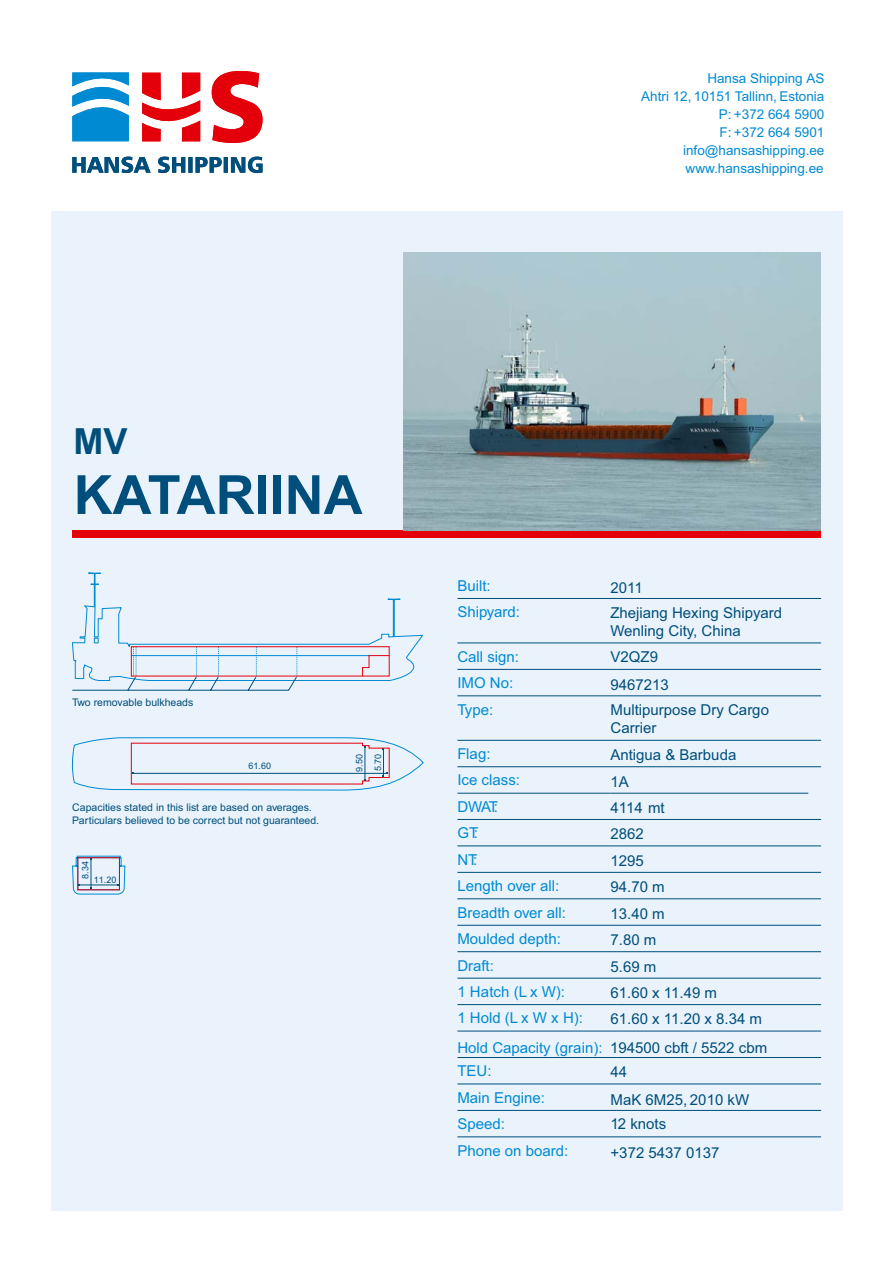
<style>
.page{position:relative;width:893px;height:1262px;background:#fff}
.page>*{position:absolute;margin:0;border:0;box-sizing:border-box;transform-origin:0 0}
.t1{font:700 54px "Arial";color:#004e7b}
.t2{font:700 36px "Arial";color:#004e7b}
.t3{font:15px/18px "Arial";color:#004e7b}
.t4{font:15px "Arial";color:#008ad2}
.t5{font:13.5px/18px "Arial";color:#008ad2;text-align:right}
.t6{font:10.5px/12.6px "Arial";color:#004e7b}
.t7{font:9px "Arial";color:#004e7b}
.s1{color:#008ad2}
</style>
<div class="page">
<div style="left:51px;top:211px;width:791px;height:999px;background:#eaf3fc"></div>
<svg style="left:142px;top:71px;width:120px;height:72px"></svg>
<svg style="left:72px;top:72px;width:57px;height:69px"></svg>
<svg style="left:72px;top:157px;width:190px;height:16px"></svg>
<div style="left:72px;top:530px;width:749px;height:7px;background:#e3000b"></div>
<hr style="left:457px;top:793px;width:153px;height:1px;background:#004e7b">
<hr style="left:610px;top:793px;width:198px;height:1px;background:#004e7b">
<svg style="left:72px;top:855px;width:53px;height:39px"></svg>
<svg style="left:71px;top:737px;width:352px;height:53px"></svg>
<hr style="left:457px;top:598px;width:159px;height:1px;background:#004e7b">
<hr style="left:616px;top:598px;width:205px;height:1px;background:#004e7b">
<hr style="left:457px;top:642px;width:159px;height:1px;background:#004e7b">
<hr style="left:616px;top:642px;width:205px;height:1px;background:#004e7b">
<hr style="left:457px;top:669px;width:159px;height:1px;background:#004e7b">
<hr style="left:616px;top:669px;width:205px;height:1px;background:#004e7b">
<hr style="left:457px;top:695px;width:159px;height:1px;background:#004e7b">
<hr style="left:616px;top:695px;width:205px;height:1px;background:#004e7b">
<hr style="left:457px;top:740px;width:159px;height:1px;background:#004e7b">
<hr style="left:616px;top:740px;width:205px;height:1px;background:#004e7b">
<hr style="left:457px;top:766px;width:159px;height:1px;background:#004e7b">
<hr style="left:616px;top:766px;width:205px;height:1px;background:#004e7b">
<hr style="left:457px;top:819px;width:159px;height:1px;background:#004e7b">
<hr style="left:616px;top:819px;width:205px;height:1px;background:#004e7b">
<hr style="left:457px;top:845px;width:159px;height:1px;background:#004e7b">
<hr style="left:616px;top:845px;width:205px;height:1px;background:#004e7b">
<hr style="left:457px;top:872px;width:159px;height:1px;background:#004e7b">
<hr style="left:616px;top:872px;width:205px;height:1px;background:#004e7b">
<hr style="left:457px;top:898px;width:159px;height:1px;background:#004e7b">
<hr style="left:616px;top:898px;width:205px;height:1px;background:#004e7b">
<hr style="left:457px;top:925px;width:159px;height:1px;background:#004e7b">
<hr style="left:616px;top:925px;width:205px;height:1px;background:#004e7b">
<hr style="left:457px;top:951px;width:159px;height:1px;background:#004e7b">
<hr style="left:616px;top:951px;width:205px;height:1px;background:#004e7b">
<hr style="left:457px;top:978px;width:159px;height:1px;background:#004e7b">
<hr style="left:616px;top:978px;width:205px;height:1px;background:#004e7b">
<hr style="left:457px;top:1004px;width:159px;height:1px;background:#004e7b">
<hr style="left:616px;top:1004px;width:205px;height:1px;background:#004e7b">
<hr style="left:457px;top:1030px;width:159px;height:1px;background:#004e7b">
<hr style="left:616px;top:1030px;width:205px;height:1px;background:#004e7b">
<hr style="left:457px;top:1057px;width:159px;height:1px;background:#004e7b">
<hr style="left:616px;top:1057px;width:205px;height:1px;background:#004e7b">
<hr style="left:457px;top:1083px;width:159px;height:1px;background:#004e7b">
<hr style="left:616px;top:1083px;width:205px;height:1px;background:#004e7b">
<hr style="left:457px;top:1110px;width:159px;height:1px;background:#004e7b">
<hr style="left:616px;top:1110px;width:205px;height:1px;background:#004e7b">
<hr style="left:457px;top:1136px;width:159px;height:1px;background:#004e7b">
<hr style="left:616px;top:1136px;width:205px;height:1px;background:#004e7b">
<svg style="left:72px;top:572px;width:351px;height:118px"></svg>
<img style="left:404px;top:252px;width:416px;height:278px">
<p class="t5" style="left:641px;top:70px;width:185px">Hansa Shipping AS<br>Ahtri 12, 10151 Tallinn, Estonia<br>P: +372 664 5900<br>F: +372 664 5901 info@hansashipping.ee www.hansashipping.ee</p>
<h2 class="t2" style="left:74px;top:428px;width:55px">MV</h2>
<h1 class="t1" style="left:74px;top:474px;width:290px">KATARIINA</h1>
<p class="t6" style="left:72px;top:697px;width:123px">Two removable bulkheads</p>
<p class="t7" style="left:248px;top:762px;width:24px">61.60</p>
<p class="t6" style="left:72px;top:802px;width:248px">Capacities stated in this list are based on averages.<br>Particulars believed to be correct but not guaranteed.</p>
<p class="t7" style="left:82px;top:878px;width:19px;rotate:-90deg">8.34</p>
<p class="t7" style="left:94px;top:876px;width:24px">11.20</p>
<p class="t7" style="left:356px;top:771px;width:19px;rotate:-90deg">9.50</p>
<p class="t7" style="left:374px;top:771px;width:19px;rotate:-90deg">5.70</p>
<p class="t4" style="left:457px;top:580px;width:35px">Built:</p>
<p class="t3" style="left:610px;top:579px;width:34px">2011</p>
<p class="t4" style="left:457px;top:606px;width:64px">Shipyard:</p>
<p class="t3" style="left:610px;top:605px;width:173px">Zhejiang Hexing Shipyard<br>Wenling City, China</p>
<p class="t4" style="left:457px;top:651px;width:63px">Call sign:</p>
<p class="t3" style="left:610px;top:649px;width:49px">V2QZ9</p>
<p class="t4" style="left:457px;top:677px;width:57px">IMO No:</p>
<p class="t3" style="left:610px;top:677px;width:60px">9467213</p>
<p class="t4" style="left:457px;top:703px;width:37px">Type:</p>
<p class="t3" style="left:610px;top:701px;width:160px">Multipurpose Dry Cargo<br>Carrier</p>
<p class="t4" style="left:457px;top:748px;width:35px">Flag:</p>
<p class="t3" style="left:610px;top:742px;width:127px;line-height:27.2px">Antigua &amp; Barbuda<br>1A</p>
<p class="t4" style="left:457px;top:774px;width:64px">Ice class:</p>
<p class="t4" style="left:457px;top:801px;width:42px">DWAT:</p>
<p class="t3" style="left:610px;top:800px;width:56px">4114 mt</p>
<p class="t4" style="left:457px;top:827px;width:22px">GT:</p>
<p class="t3" style="left:610px;top:826px;width:35px">2862</p>
<p class="t4" style="left:457px;top:853px;width:21px">NT:</p>
<p class="t3" style="left:610px;top:853px;width:35px">1295</p>
<p class="t4" style="left:457px;top:880px;width:103px">Length over all:</p>
<p class="t3" style="left:610px;top:879px;width:56px">94.70 m</p>
<p class="t4" style="left:457px;top:906px;width:110px">Breadth over all:</p>
<p class="t3" style="left:610px;top:906px;width:56px">13.40 m</p>
<p class="t4" style="left:457px;top:933px;width:105px">Moulded depth:</p>
<p class="t3" style="left:610px;top:931px;width:47px">7.80 m</p>
<p class="t4" style="left:457px;top:959px;width:38px">Draft:</p>
<p class="t3" style="left:610px;top:959px;width:47px">5.69 m</p>
<p class="t4" style="left:457px;top:986px;width:109px">1 Hatch (L x W):</p>
<p class="t3" style="left:610px;top:984px;width:108px">61.60 x 11.49 m</p>
<p class="t4" style="left:457px;top:1012px;width:127px">1 Hold (L x W x H):</p>
<p class="t3" style="left:457px;top:1005px;width:311px;line-height:28.7px;text-indent:153px">61.60 x 11.20 x 8.34 m<br><span class="s1">Hold Capacity (grain):</span> 194500 cbft / 5522 cbm</p>
<p class="t4" style="left:457px;top:1065px;width:36px">TEU:</p>
<p class="t3" style="left:610px;top:1064px;width:18px">44</p>
<p class="t4" style="left:457px;top:1091px;width:89px">Main Engine:</p>
<p class="t3" style="left:610px;top:1092px;width:140px">MaK 6M25, 2010 kW</p>
<p class="t4" style="left:457px;top:1118px;width:49px">Speed:</p>
<p class="t3" style="left:610px;top:1116px;width:57px">12 knots</p>
<p class="t4" style="left:457px;top:1144px;width:112px">Phone on board:</p>
<p class="t3" style="left:610px;top:1145px;width:110px">+372 5437 0137</p>
</div>
